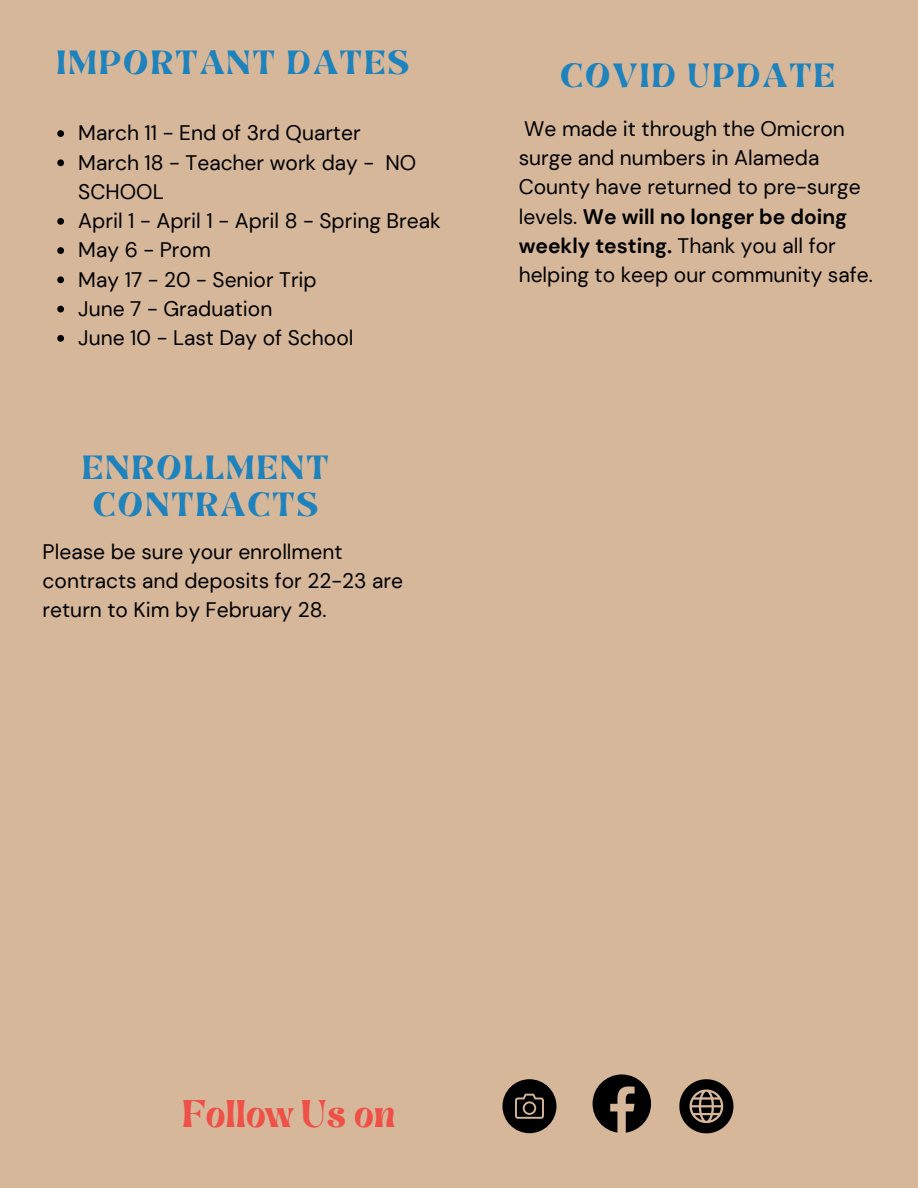
<style>
.page{position:relative;width:918px;height:1188px;background:#d6b79a}
.page>*{position:absolute;margin:0;border:0;box-sizing:border-box;transform-origin:0 0}
.t1{font:31.05px "Brasika Display";letter-spacing:.02em;color:#ef5048}
.t2{font:27px/37.2px "Brasika Display";letter-spacing:.11em;color:#1e82bc;text-align:center}
.t3{font:21px/29.2px "DM Sans";color:#000}
.s1{font-weight:700}
</style>
<div class="page">
<svg style="left:502px;top:1079px;width:54px;height:54px"></svg>
<div style="left:525px;top:1103px;width:9px;height:10px;background:#000;border-radius:50%"></div>
<svg style="left:593px;top:1074px;width:58px;height:59px"></svg>
<svg style="left:679px;top:1079px;width:54px;height:54px"></svg>
<svg style="left:57px;top:130px;width:7px;height:7px"></svg>
<svg style="left:57px;top:159px;width:7px;height:7px"></svg>
<svg style="left:57px;top:218px;width:7px;height:7px"></svg>
<svg style="left:57px;top:247px;width:7px;height:7px"></svg>
<svg style="left:57px;top:276px;width:7px;height:7px"></svg>
<svg style="left:57px;top:306px;width:7px;height:6px"></svg>
<svg style="left:57px;top:335px;width:7px;height:7px"></svg>
<p class="t2" style="left:57px;top:45px;width:353px">IMPORTANT DATES</p>
<p class="t3" style="left:78px;top:119px;width:284px">March 11 - End of 3rd Quarter</p>
<p class="t3" style="left:78px;top:148px;width:340px">March 18 - Teacher work day - NO<br>SCHOOL</p>
<p class="t3" style="left:78px;top:206px;width:364px">April 1 - April 1 - April 8 - Spring Break</p>
<p class="t3" style="left:78px;top:236px;width:134px">May 6 - Prom</p>
<p class="t3" style="left:78px;top:265px;width:240px">May 17 - 20 - Senior Trip</p>
<p class="t3" style="left:78px;top:294px;width:196px">June 7 - Graduation</p>
<p class="t3" style="left:78px;top:323px;width:277px">June 10 - Last Day of School</p>
<p class="t2" style="left:83px;top:450px;width:247px">ENROLLMENT<br>CONTRACTS</p>
<p class="t3" style="left:43px;top:537px;width:362px">Please be sure your enrollment contracts and deposits for 22-23 are return to Kim by February 28.</p>
<p class="t2" style="left:561px;top:58px;width:275px">COVID UPDATE</p>
<p class="t3" style="left:519px;top:114px;width:356px">We made it through the Omicron surge and numbers in Alameda<br>County have returned to pre-surge levels. <span class="s1">We will no longer be doing weekly testing.</span> Thank you all for helping to keep our community safe.</p>
<p class="t1" style="left:183px;top:1089px;width:214px">Follow Us on</p>
</div>
